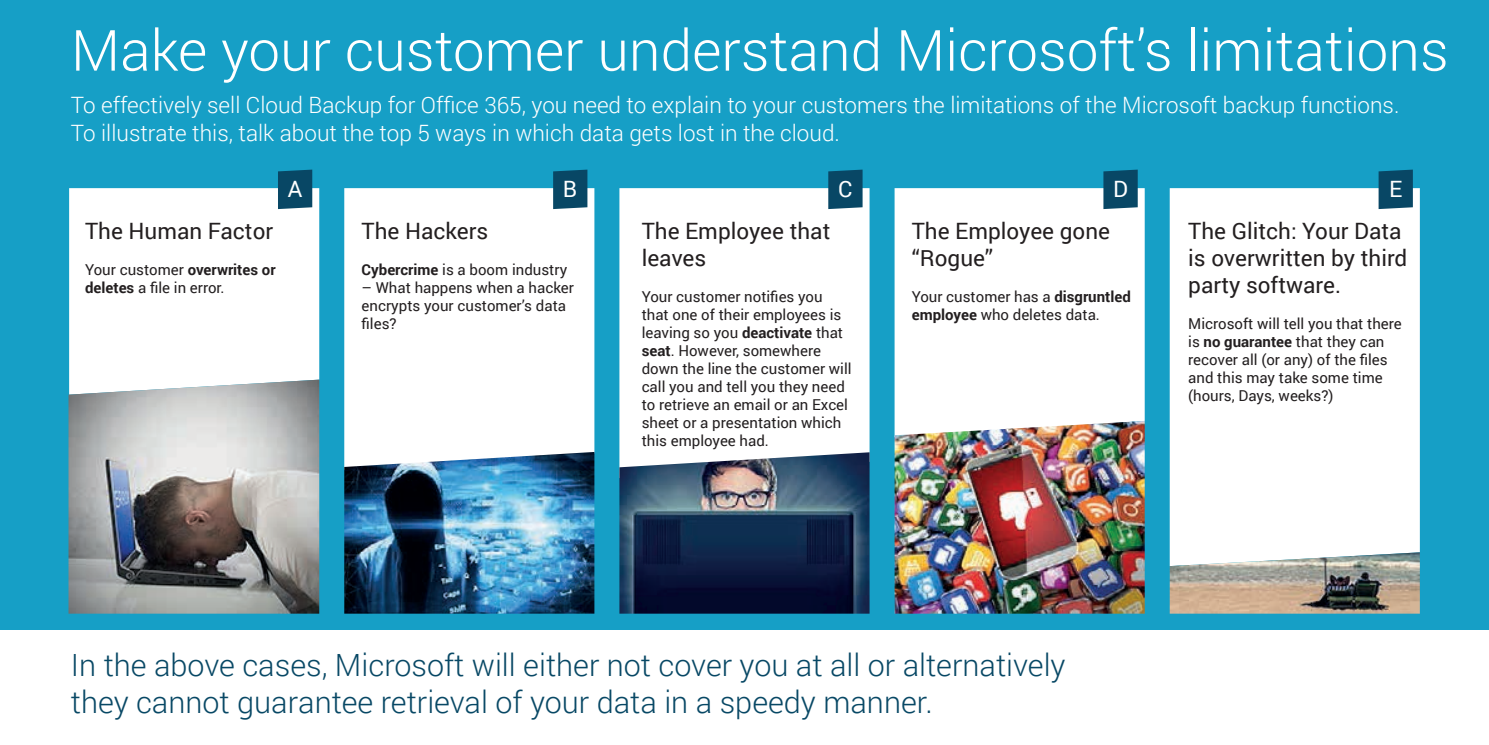
<style>
.page{position:relative;width:1489px;height:745px;background:#fff}
.page>*{position:absolute;margin:0;border:0;box-sizing:border-box;transform-origin:0 0}
.t1{font:300 56.75px "Roboto";color:#fff}
.t2{font:300 30.62px/36.8px "Roboto";color:#084865}
.t3{font:300 22.5px/27px "Roboto";color:#fff}
.t4{font:22.5px/27px "Roboto";color:#231f20}
.t5{font:22.5px "Roboto";color:#fff}
.t6{font:15px/18px "Roboto";color:#231f20}
.s1{font-weight:700}
</style>
<div class="page">
<div style="left:0;top:0;width:1488px;height:629px;background:#169fc6"></div>
<div style="left:69px;top:188px;width:250px;height:191px;background:#fff"></div>
<div style="left:344px;top:188px;width:250px;height:263px;background:#fff"></div>
<div style="left:619px;top:188px;width:250px;height:264px;background:#fff"></div>
<div style="left:894px;top:188px;width:250px;height:232px;background:#fff"></div>
<div style="left:1169px;top:188px;width:250px;height:364px;background:#fff"></div>
<img style="left:894px;top:420px;width:250px;height:193px">
<img style="left:68px;top:379px;width:251px;height:234px">
<img style="left:344px;top:451px;width:250px;height:162px">
<img style="left:619px;top:452px;width:250px;height:161px">
<img style="left:1169px;top:552px;width:250px;height:61px">
<svg style="left:278px;top:169px;width:34px;height:40px"></svg>
<svg style="left:553px;top:169px;width:34px;height:40px"></svg>
<svg style="left:828px;top:169px;width:34px;height:40px"></svg>
<svg style="left:1103px;top:169px;width:34px;height:40px"></svg>
<svg style="left:1378px;top:169px;width:34px;height:40px"></svg>
<h1 class="t1" style="left:71px;top:11px;width:1379px">Make your customer understand Microsoft’s limitations</h1>
<h3 class="t3" style="left:71px;top:91px;width:1329px">To effectively sell Cloud Backup for Office 365, you need to explain to your customers the limitations of the Microsoft backup functions.<br>To illustrate this, talk about the top 5 ways in which data gets lost in the cloud.</h3>
<h3 class="t4" style="left:85px;top:216px;width:190px">The Human Factor</h3>
<p class="t6" style="left:85px;top:259px;width:192px">Your customer <span class="s1">overwrites or deletes</span> a file in error.</p>
<h3 class="t5" style="left:288px;top:173px;width:16px">A</h3>
<h3 class="t5" style="left:563px;top:173px;width:16px">B</h3>
<h3 class="t5" style="left:838px;top:173px;width:16px">C</h3>
<h3 class="t5" style="left:1112px;top:173px;width:16px">D</h3>
<h3 class="t5" style="left:1388px;top:173px;width:15px">E</h3>
<h3 class="t4" style="left:361px;top:216px;width:128px">The Hackers</h3>
<p class="t6" style="left:361px;top:259px;width:207px"><span class="s1">Cybercrime</span> is a boom industry</p>
<p class="t6" style="left:361px;top:277px;width:214px">– What happens when a hacker encrypts your customer’s data files?</p>
<h3 class="t4" style="left:641px;top:216px;width:190px">The Employee that leaves</h3>
<p class="t6" style="left:641px;top:286px;width:211px">Your customer notifies you that one of their employees is leaving so you <span class="s1">deactivate</span> that <span class="s1">seat</span>. However, somewhere down the line the customer will call you and tell you they need to retrieve an email or an Excel sheet or a presentation which this employee had.</p>
<h3 class="t4" style="left:911px;top:216px;width:200px">The Employee gone “Rogue”</h3>
<p class="t6" style="left:911px;top:286px;width:221px">Your customer has a <span class="s1">disgruntled employee</span> who deletes data.</p>
<h3 class="t4" style="left:1188px;top:216px;width:220px">The Glitch: Your Data is overwritten by third party software.</h3>
<p class="t6" style="left:1188px;top:313px;width:215px">Microsoft will tell you that there is <span class="s1">no guarantee</span> that they can recover all (or any) of the files and this may take some time (hours, Days, weeks?)</p>
<h2 class="t2" style="left:71px;top:645px;width:996px">In the above cases, Microsoft will either not cover you at all or alternatively they cannot guarantee retrieval of your data in a speedy manner.</h2>
</div>
